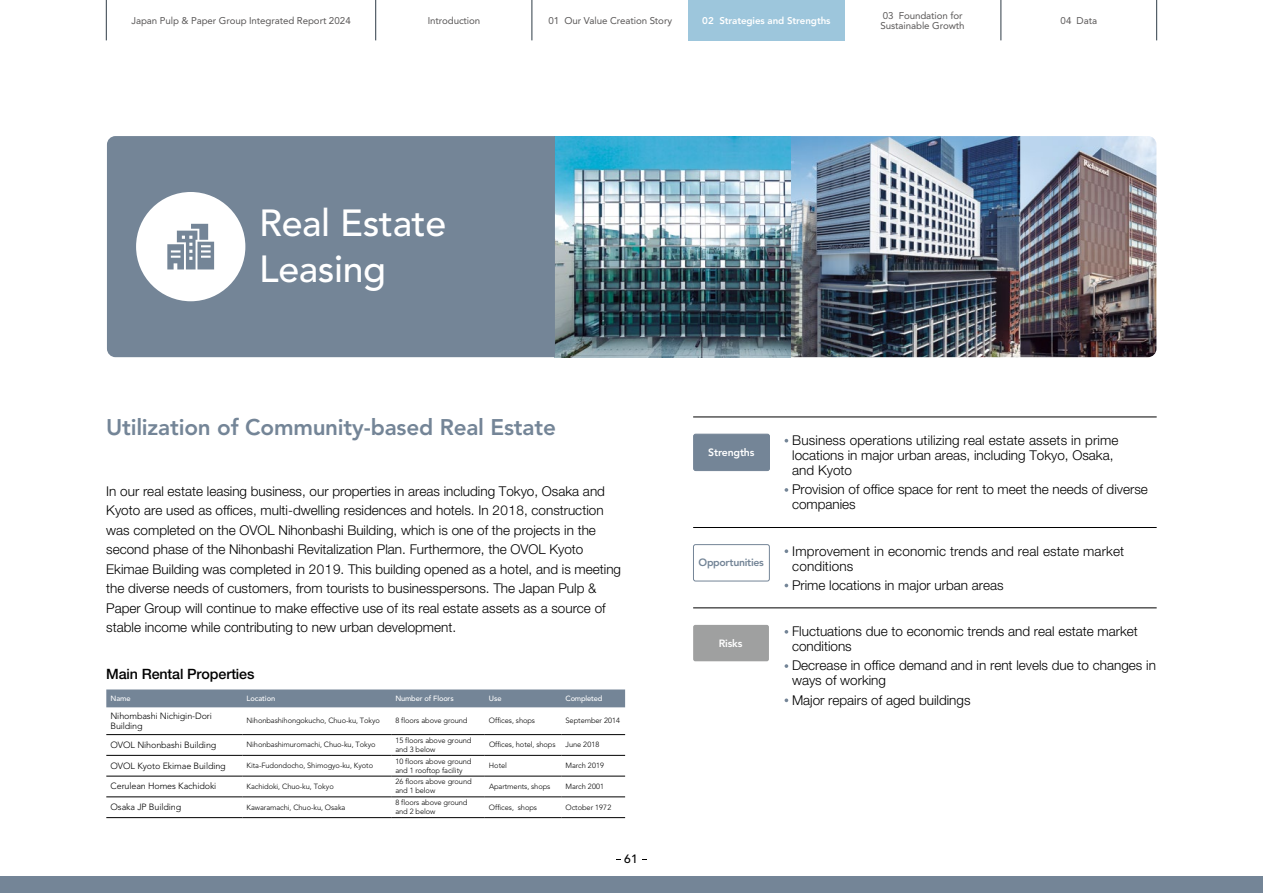
<style>
.page{position:relative;width:1263px;height:893px;background:#fff}
.page>*{position:absolute;margin:0;border:0;box-sizing:border-box;transform-origin:0 0}
.t1{font:500 37.5px/46.5px "Avenir LT Std";letter-spacing:-.01em;color:#fff}
.t2{font:800 22.5px "Avenir LT Std";letter-spacing:-.01em;color:#748597}
.t3{font:500 14.25px "Helvetica Neue LT Std";letter-spacing:-.005em;color:#000}
.t4{font:300 13.5px/19.5px "Helvetica Neue LT Std";color:#000}
.t5{font:500 12px "Avenir LT Std";color:#000}
.t6{font:800 10.5px "Avenir LT Std";letter-spacing:-.02em;color:#fff}
.t7{font:800 10.5px "Avenir LT Std";letter-spacing:-.03em;color:#748597}
.t8{font:9.75px/10.5px "Avenir LT Std";letter-spacing:-.01em;color:#595757}
.t9{font:800 9.75px "Avenir LT Std";letter-spacing:-.01em;color:#fff}
.t10{font:300 9px/9.8px "Avenir LT Std";letter-spacing:-.015em;color:#000}
.t11{font:300 7.5px/9px "Avenir LT Std";letter-spacing:-.01em;color:#000}
.t12{font:500 7.5px "Avenir LT Std";letter-spacing:-.015em;color:#fff}
</style>
<div class="page">
<div style="left:0;top:877px;width:1263px;height:16px;background:#748597"></div>
<div style="left:694px;top:434px;width:75px;height:37px;background:#748597;border-radius:2px"></div>
<div style="left:693px;top:434px;width:77px;height:37px;border:1px solid #748597;border-radius:2px"></div>
<div style="left:693px;top:544px;width:77px;height:37px;border:1px solid #748597;border-radius:2px"></div>
<hr style="left:693px;top:417px;width:464px;height:1px;background:#000">
<hr style="left:693px;top:527px;width:464px;height:1px;background:#000">
<hr style="left:693px;top:608px;width:464px;height:1px;background:#000">
<svg style="left:784px;top:488px;width:4px;height:4px"></svg>
<svg style="left:784px;top:549px;width:4px;height:4px"></svg>
<svg style="left:784px;top:584px;width:4px;height:3px"></svg>
<svg style="left:784px;top:630px;width:4px;height:4px"></svg>
<svg style="left:784px;top:664px;width:4px;height:4px"></svg>
<svg style="left:784px;top:698px;width:4px;height:4px"></svg>
<div style="left:693px;top:625px;width:76px;height:36px;background:#9fa0a0;border-radius:2px"></div>
<img style="left:555px;top:136px;width:601px;height:221px">
<div style="left:107px;top:136px;width:448px;height:221px;background:#748597"></div>
<div style="left:136px;top:192px;width:109px;height:109px;background:#fff;border-radius:50%"></div>
<svg style="left:167px;top:224px;width:47px;height:45px"></svg>
<div style="left:106px;top:689px;width:519px;height:18px;background:#748597"></div>
<hr style="left:106px;top:734px;width:136px;height:1px;background:#000">
<hr style="left:242px;top:734px;width:149px;height:1px;background:#000">
<hr style="left:391px;top:734px;width:94px;height:1px;background:#000">
<hr style="left:485px;top:734px;width:76px;height:1px;background:#000">
<hr style="left:561px;top:734px;width:64px;height:1px;background:#000">
<hr style="left:106px;top:755px;width:136px;height:1px;background:#000">
<hr style="left:242px;top:755px;width:149px;height:1px;background:#000">
<hr style="left:391px;top:755px;width:94px;height:1px;background:#000">
<hr style="left:485px;top:755px;width:76px;height:1px;background:#000">
<hr style="left:561px;top:755px;width:64px;height:1px;background:#000">
<hr style="left:106px;top:776px;width:136px;height:1px;background:#000">
<hr style="left:242px;top:776px;width:149px;height:1px;background:#000">
<hr style="left:391px;top:776px;width:94px;height:1px;background:#000">
<hr style="left:485px;top:776px;width:76px;height:1px;background:#000">
<hr style="left:561px;top:776px;width:64px;height:1px;background:#000">
<hr style="left:106px;top:797px;width:136px;height:1px;background:#000">
<hr style="left:242px;top:797px;width:149px;height:1px;background:#000">
<hr style="left:391px;top:797px;width:94px;height:1px;background:#000">
<hr style="left:485px;top:797px;width:76px;height:1px;background:#000">
<hr style="left:561px;top:797px;width:64px;height:1px;background:#000">
<hr style="left:106px;top:817px;width:136px;height:1px;background:#000">
<hr style="left:242px;top:817px;width:149px;height:1px;background:#000">
<hr style="left:391px;top:817px;width:94px;height:1px;background:#000">
<hr style="left:485px;top:817px;width:76px;height:1px;background:#000">
<hr style="left:561px;top:817px;width:64px;height:1px;background:#000">
<div style="left:688px;top:0;width:156px;height:40px;background:#9dc6dc"></div>
<hr style="left:1156px;top:0;width:1px;height:40px;background:#2f3c47">
<hr style="left:1001px;top:0;width:1px;height:40px;background:#2f3c47">
<hr style="left:532px;top:0;width:1px;height:40px;background:#2f3c47">
<hr style="left:375px;top:0;width:1px;height:40px;background:#2f3c47">
<hr style="left:106px;top:0;width:1px;height:40px;background:#2f3c47">
<p class="t8" style="left:131px;top:15px;width:221px">Japan Pulp &amp; Paper Group Integrated Report 2024</p>
<p class="t8" style="left:428px;top:15px;width:54px">Introduction</p>
<p class="t8" style="left:548px;top:15px;width:125px">01 Our Value Creation Story</p>
<p class="t9" style="left:702px;top:15px;width:130px">02 Strategies and Strengths</p>
<p class="t8" style="left:881px;top:10px;width:85px">03 Foundation for<br>Sustainable Growth</p>
<p class="t8" style="left:1060px;top:15px;width:38px">04 Data</p>
<h1 class="t1" style="left:259px;top:200px;width:189px">Real Estate<br>Leasing</h1>
<h2 class="t2" style="left:106px;top:414px;width:451px">Utilization of Community-based Real Estate</h2>
<p class="t4" style="left:106px;top:481px;width:516px">In our real estate leasing business, our properties in areas including Tokyo, Osaka and Kyoto are used as offices, multi-dwelling residences and hotels. In 2018, construction was completed on the OVOL Nihonbashi Building, which is one of the projects in the second phase of the Nihonbashi Revitalization Plan. Furthermore, the OVOL Kyoto Ekimae Building was completed in 2019. This building opened as a hotel, and is meeting the diverse needs of customers, from tourists to businesspersons. The Japan Pulp &amp; Paper Group will continue to make effective use of its real estate assets as a source of stable income while contributing to new urban development.</p>
<p class="t3" style="left:106px;top:666px;width:150px">Main Rental Properties</p>
<p class="t12" style="left:110px;top:694px;width:22px">Name</p>
<p class="t12" style="left:247px;top:694px;width:30px">Location</p>
<p class="t12" style="left:395px;top:694px;width:60px">Number of Floors</p>
<p class="t12" style="left:489px;top:694px;width:14px">Use</p>
<p class="t12" style="left:565px;top:694px;width:39px">Completed</p>
<p class="t10" style="left:110px;top:711px;width:103px">Nihombashi Nichigin-Dori<br>Building</p>
<p class="t11" style="left:247px;top:716px;width:135px">Nihonbashihongokucho, Chuo-ku, Tokyo</p>
<p class="t11" style="left:395px;top:716px;width:74px">8 floors above ground</p>
<p class="t11" style="left:489px;top:716px;width:48px">Offices, shops</p>
<p class="t11" style="left:565px;top:716px;width:56px">September 2014</p>
<p class="t10" style="left:111px;top:740px;width:107px">OVOL Nihonbashi Building</p>
<p class="t11" style="left:247px;top:740px;width:131px">Nihonbashimuromachi, Chuo-ku, Tokyo</p>
<p class="t11" style="left:395px;top:736px;width:78px">15 floors above ground and 3 below</p>
<p class="t11" style="left:489px;top:740px;width:68px">Offices, hotel, shops</p>
<p class="t11" style="left:566px;top:740px;width:35px">June 2018</p>
<p class="t10" style="left:111px;top:761px;width:117px">OVOL Kyoto Ekimae Building</p>
<p class="t11" style="left:247px;top:761px;width:128px">Kita-Fudondocho, Shimogyo-ku, Kyoto</p>
<p class="t11" style="left:395px;top:757px;width:78px">10 floors above ground and 1 rooftop facility</p>
<p class="t11" style="left:489px;top:761px;width:20px">Hotel</p>
<p class="t11" style="left:565px;top:761px;width:40px">March 2019</p>
<p class="t10" style="left:111px;top:781px;width:107px">Cerulean Homes Kachidoki</p>
<p class="t11" style="left:247px;top:782px;width:89px">Kachidoki, Chuo-ku, Tokyo</p>
<p class="t11" style="left:395px;top:777px;width:78px">26 floors above ground and 1 below</p>
<p class="t11" style="left:489px;top:782px;width:63px">Apartments, shops</p>
<p class="t11" style="left:565px;top:782px;width:40px">March 2001</p>
<p class="t10" style="left:111px;top:802px;width:72px">Osaka JP Building</p>
<p class="t11" style="left:247px;top:803px;width:100px">Kawaramachi, Chuo-ku, Osaka</p>
<p class="t11" style="left:395px;top:798px;width:74px">8 floors above ground and 2 below</p>
<p class="t11" style="left:489px;top:803px;width:50px">Offices, shops</p>
<p class="t11" style="left:565px;top:803px;width:47px">October 1972</p>
<p class="t5" style="left:624px;top:852px;width:15px">61</p>
<p class="t6" style="left:708px;top:446px;width:48px">Strengths</p>
<p class="t7" style="left:699px;top:556px;width:67px">Opportunities</p>
<p class="t6" style="left:719px;top:637px;width:25px">Risks</p>
<p class="t4" style="left:792px;top:432px;width:328px;line-height:15px">Business operations utilizing real estate assets in prime locations in major urban areas, including Tokyo, Osaka, and Kyoto</p>
<p class="t4" style="left:792px;top:482px;width:357px;line-height:15px">Provision of office space for rent to meet the needs of diverse companies</p>
<p class="t4" style="left:792px;top:543px;width:333px;line-height:15px">Improvement in economic trends and real estate market conditions</p>
<p class="t4" style="left:792px;top:575px;width:213px">Prime locations in major urban areas</p>
<p class="t4" style="left:792px;top:623px;width:347px;line-height:15px">Fluctuations due to economic trends and real estate market conditions</p>
<p class="t4" style="left:792px;top:658px;width:365px;line-height:15px">Decrease in office demand and in rent levels due to changes in ways of working</p>
<p class="t4" style="left:792px;top:690px;width:180px">Major repairs of aged buildings</p>
</div>
